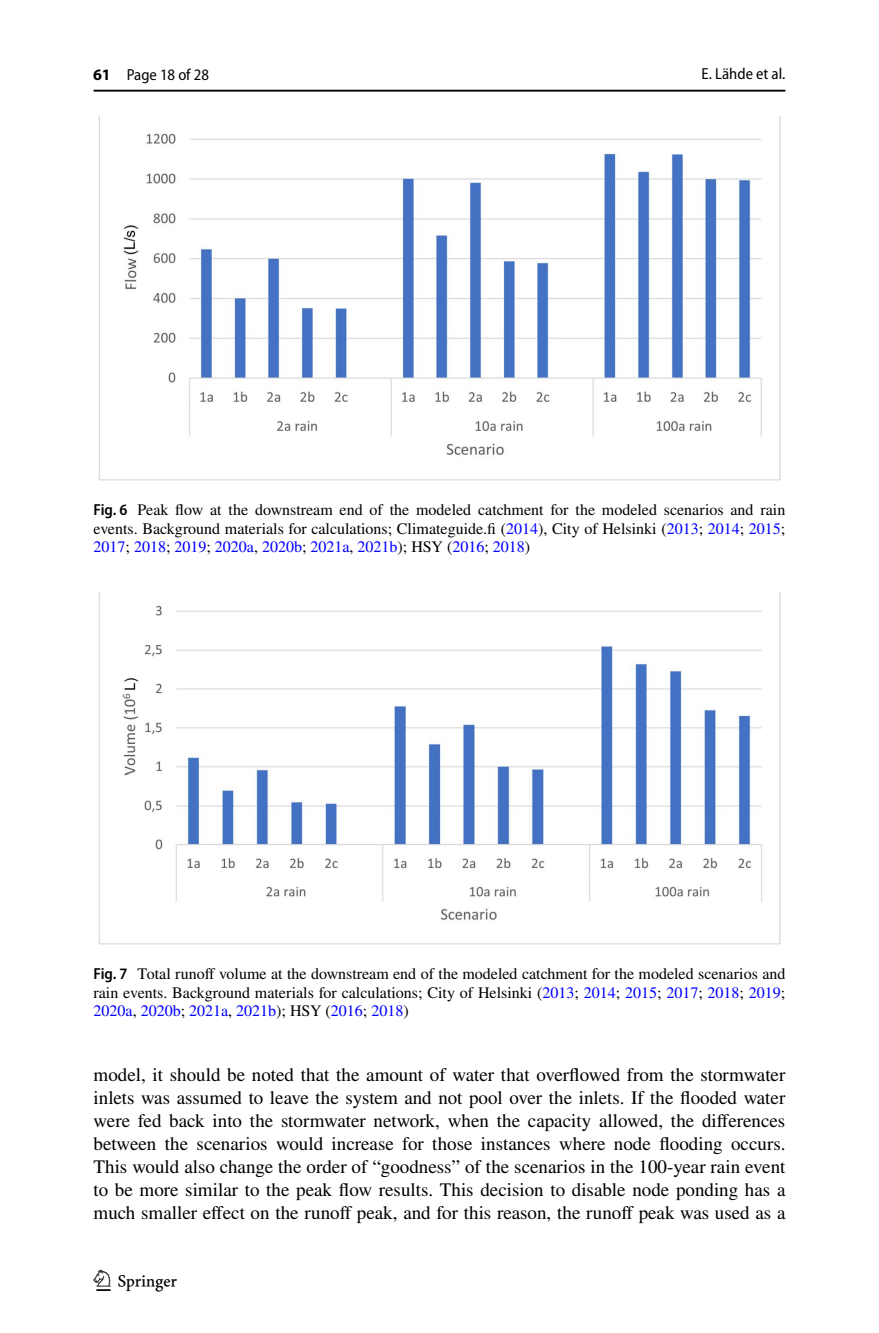
<style>
.page{position:relative;width:879px;height:1333px;background:#fff}
.page>*{position:absolute;margin:0;border:0;box-sizing:border-box;transform-origin:0 0}
.t1{font:30px "Springnew Regular 4";color:#000}
.t2{font:19px/23px "STIX";color:#000;text-align:justify}
.t3{font:16px/18.4px "STIX";color:#000;text-align:justify}
.t4{font:semi-condensed 16px "Myriad Pro";color:#000}
.s1{font-weight:700;font-stretch:normal}
.s2{font-family:"Myriad Pro";font-weight:600;font-stretch:semi-condensed}
.s3{color:#00f}
</style>
<div class="page">
<hr style="left:94px;top:90px;width:691px;height:2px;background:#000">
<img style="left:99px;top:116px;width:681px;height:365px">
<img style="left:99px;top:592px;width:681px;height:352px">
<p class="t4" style="left:93px;top:66px;width:117px"><span class="s1">61</span> Page 18 of 28</p>
<p class="t4" style="left:701px;top:65px;width:85px">E. Lähde et al.</p>
<p class="t3" style="left:94px;top:502px;width:693px"><span class="s2">Fig. 6</span> Peak flow at the downstream end of the modeled catchment for the modeled scenarios and rain events. Background materials for calculations; Climateguide.fi (<span class="s3">2014</span>), City of Helsinki (<span class="s3">2013</span>; <span class="s3">2014</span>; <span class="s3">2015</span>; <span class="s3">2017</span>; <span class="s3">2018</span>; <span class="s3">2019</span>; <span class="s3">2020a</span>, <span class="s3">2020b</span>; <span class="s3">2021a</span>, <span class="s3">2021b</span>); HSY (<span class="s3">2016</span>; <span class="s3">2018</span>)</p>
<p class="t3" style="left:94px;top:965px;width:693px"><span class="s2">Fig. 7</span> Total runoff volume at the downstream end of the modeled catchment for the modeled scenarios and rain events. Background materials for calculations; City of Helsinki (<span class="s3">2013</span>; <span class="s3">2014</span>; <span class="s3">2015</span>; <span class="s3">2017</span>; <span class="s3">2018</span>; <span class="s3">2019</span>; <span class="s3">2020a</span>, <span class="s3">2020b</span>; <span class="s3">2021a</span>, <span class="s3">2021b</span>); HSY (<span class="s3">2016</span>; <span class="s3">2018</span>)</p>
<p class="t2" style="left:94px;top:1064px;width:693px">model, it should be noted that the amount of water that overflowed from the stormwater inlets was assumed to leave the system and not pool over the inlets. If the flooded water were fed back into the stormwater network, when the capacity allowed, the differences between the scenarios would increase for those instances where node flooding occurs.<br>This would also change the order of “goodness” of the scenarios in the 100-year rain event to be more similar to the peak flow results. This decision to disable node ponding has a much smaller effect on the runoff peak, and for this reason, the runoff peak was used as a</p>
<h1 class="t1" style="left:96px;top:1269px;width:83px">1 3</h1>
</div>
